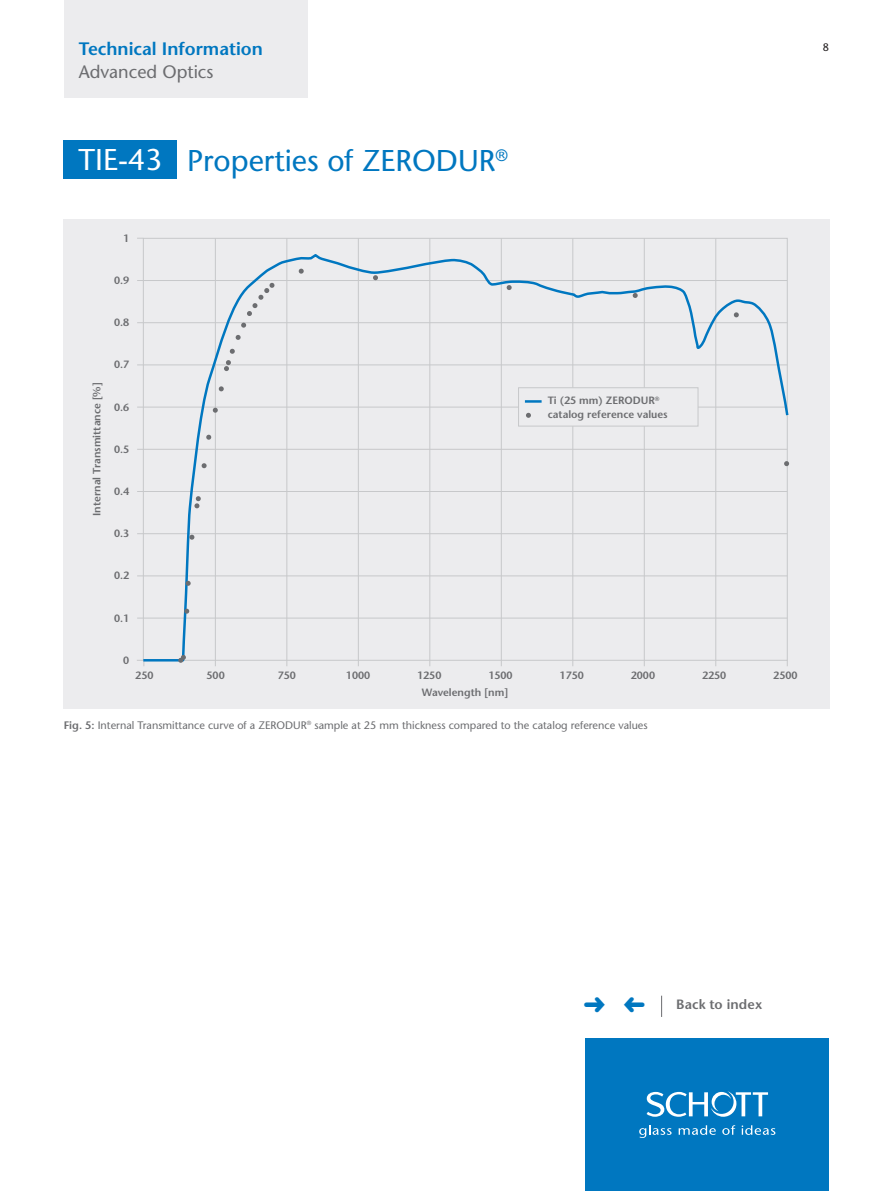
<style>
.page{position:relative;width:893px;height:1191px;background:#fff}
.page>*{position:absolute;margin:0;border:0;box-sizing:border-box;transform-origin:0 0}
.t1{font:500 30px "Stone Sans Std";color:#0077c0}
.t2{font:500 30px "Stone Sans Std";color:#fff}
.Subhead_grau{font:600 18px "Stone Sans Std";color:#0077c0}
.Subhead_grau-2{font:500 18px "Stone Sans Std";color:#6c6d70}
._07_Body-Kasten{font:600 13.5px "Stone Sans Std";letter-spacing:.01em;color:#6c6d70}
.Fussnote{font:500 10.8px "Stone Sans Std";color:#6c6d70}
.t3{font:500 10.8px "Stone Sans Std";color:#231f20}
.t4{font:600 10.65px/14.1px "Stone Sans Std";color:#6c6d70}
.s1{font-weight:600}
</style>
<div class="page">
<div style="left:585px;top:1038px;width:244px;height:153px;background:#0077c0"></div>
<svg style="left:639px;top:1125px;width:33px;height:13px"></svg>
<svg style="left:679px;top:1125px;width:37px;height:9px"></svg>
<svg style="left:722px;top:1125px;width:13px;height:9px"></svg>
<svg style="left:742px;top:1125px;width:33px;height:9px"></svg>
<svg style="left:647px;top:1091px;width:121px;height:25px"></svg>
<div style="left:64px;top:219px;width:766px;height:490px;background:#ececee"></div>
<hr style="left:137px;top:280px;width:650px;height:1px;background:#c7c8ca">
<hr style="left:137px;top:322px;width:650px;height:1px;background:#c7c8ca">
<hr style="left:137px;top:364px;width:650px;height:1px;background:#c7c8ca">
<hr style="left:137px;top:407px;width:650px;height:1px;background:#c7c8ca">
<hr style="left:137px;top:449px;width:650px;height:1px;background:#c7c8ca">
<hr style="left:137px;top:491px;width:650px;height:1px;background:#c7c8ca">
<hr style="left:137px;top:533px;width:650px;height:1px;background:#c7c8ca">
<hr style="left:137px;top:575px;width:650px;height:1px;background:#c7c8ca">
<hr style="left:137px;top:618px;width:650px;height:1px;background:#c7c8ca">
<hr style="left:215px;top:238px;width:1px;height:428px;background:#c7c8ca">
<hr style="left:287px;top:238px;width:1px;height:428px;background:#c7c8ca">
<hr style="left:358px;top:238px;width:1px;height:428px;background:#c7c8ca">
<hr style="left:429px;top:238px;width:1px;height:428px;background:#c7c8ca">
<hr style="left:501px;top:238px;width:1px;height:428px;background:#c7c8ca">
<hr style="left:572px;top:238px;width:1px;height:428px;background:#c7c8ca">
<hr style="left:644px;top:238px;width:1px;height:428px;background:#c7c8ca">
<hr style="left:715px;top:238px;width:1px;height:428px;background:#c7c8ca">
<svg style="left:141px;top:255px;width:649px;height:408px"></svg>
<div style="left:518px;top:387px;width:180px;height:39px;background:#ececee;border:1px solid #c7c8ca"></div>
<hr style="left:525px;top:400px;width:17px;height:3px;background:#0077c0">
<svg style="left:178px;top:655px;width:8px;height:8px"></svg>
<svg style="left:184px;top:608px;width:5px;height:5px"></svg>
<svg style="left:186px;top:581px;width:5px;height:5px"></svg>
<svg style="left:189px;top:535px;width:5px;height:5px"></svg>
<svg style="left:194px;top:496px;width:7px;height:12px"></svg>
<svg style="left:202px;top:463px;width:5px;height:5px"></svg>
<svg style="left:213px;top:408px;width:5px;height:5px"></svg>
<svg style="left:219px;top:386px;width:5px;height:5px"></svg>
<svg style="left:224px;top:360px;width:7px;height:11px"></svg>
<svg style="left:230px;top:349px;width:5px;height:5px"></svg>
<svg style="left:236px;top:335px;width:5px;height:5px"></svg>
<svg style="left:241px;top:323px;width:5px;height:5px"></svg>
<svg style="left:247px;top:283px;width:27px;height:33px"></svg>
<svg style="left:299px;top:269px;width:5px;height:5px"></svg>
<svg style="left:373px;top:275px;width:5px;height:5px"></svg>
<svg style="left:507px;top:285px;width:5px;height:5px"></svg>
<svg style="left:633px;top:293px;width:5px;height:5px"></svg>
<svg style="left:734px;top:312px;width:5px;height:5px"></svg>
<svg style="left:784px;top:461px;width:5px;height:5px"></svg>
<svg style="left:526px;top:413px;width:5px;height:5px"></svg>
<svg style="left:206px;top:435px;width:5px;height:5px"></svg>
<div style="left:64px;top:0;width:243px;height:98px;background:#ececee"></div>
<svg style="left:661px;top:995px;width:1px;height:22px"></svg>
<div style="left:64px;top:140px;width:113px;height:39px;background:#0077c0"></div>
<p class="Subhead_grau" style="left:79px;top:38px;width:186px">Technical Information</p>
<p class="Subhead_grau-2" style="left:79px;top:61px;width:136px">Advanced Optics</p>
<p class="t3" style="left:823px;top:40px;width:8px">8</p>
<h1 class="t2" style="left:78px;top:142px;width:85px">TIE-43</h1>
<p class="t4" style="left:90px;top:516px;width:135px;rotate:-90deg">Internal Transmittance [%]</p>
<p class="t4" style="left:123px;top:231px;width:8px">1</p>
<p class="t4" style="left:114px;top:273px;width:17px">0.9</p>
<p class="t4" style="left:114px;top:315px;width:17px">0.8</p>
<p class="t4" style="left:114px;top:358px;width:17px">0.7</p>
<p class="t4" style="left:114px;top:400px;width:17px">0.6</p>
<p class="t4" style="left:114px;top:442px;width:17px">0.5</p>
<p class="t4" style="left:114px;top:484px;width:17px">0.4</p>
<p class="t4" style="left:114px;top:526px;width:17px">0.3</p>
<p class="t4" style="left:114px;top:568px;width:17px">0.2</p>
<p class="t4" style="left:114px;top:611px;width:17px">0.1</p>
<p class="t4" style="left:123px;top:653px;width:8px">0</p>
<h1 class="t1" style="left:187px;top:143px;width:322px">Properties of ZERODUR<sup>®</sup></h1>
<p class="t4" style="left:548px;top:393px;width:121px">Ti (25 mm) ZERODUR<sup>® </sup>catalog reference values</p>
<p class="t4" style="left:135px;top:668px;width:20px">250</p>
<p class="t4" style="left:207px;top:668px;width:20px">500</p>
<p class="t4" style="left:278px;top:668px;width:20px">750</p>
<p class="t4" style="left:346px;top:668px;width:26px">1000</p>
<p class="t4" style="left:417px;top:668px;width:26px">1250</p>
<p class="t4" style="left:488px;top:668px;width:26px">1500</p>
<p class="t4" style="left:560px;top:668px;width:26px">1750</p>
<p class="t4" style="left:631px;top:668px;width:26px">2000</p>
<p class="t4" style="left:702px;top:668px;width:26px">2250</p>
<p class="t4" style="left:773px;top:668px;width:26px">2500</p>
<p class="t4" style="left:422px;top:685px;width:88px">Wavelength [nm]</p>
<p class="Fussnote" style="left:64px;top:718px;width:585px"><span class="s1">Fig. 5:</span> Internal Transmittance curve of a ZERODUR<sup>®</sup> sample at 25 mm thickness compared to the catalog reference values</p>
<p class="_07_Body-Kasten" style="left:676px;top:995px;width:88px">Back to index</p>
</div>
